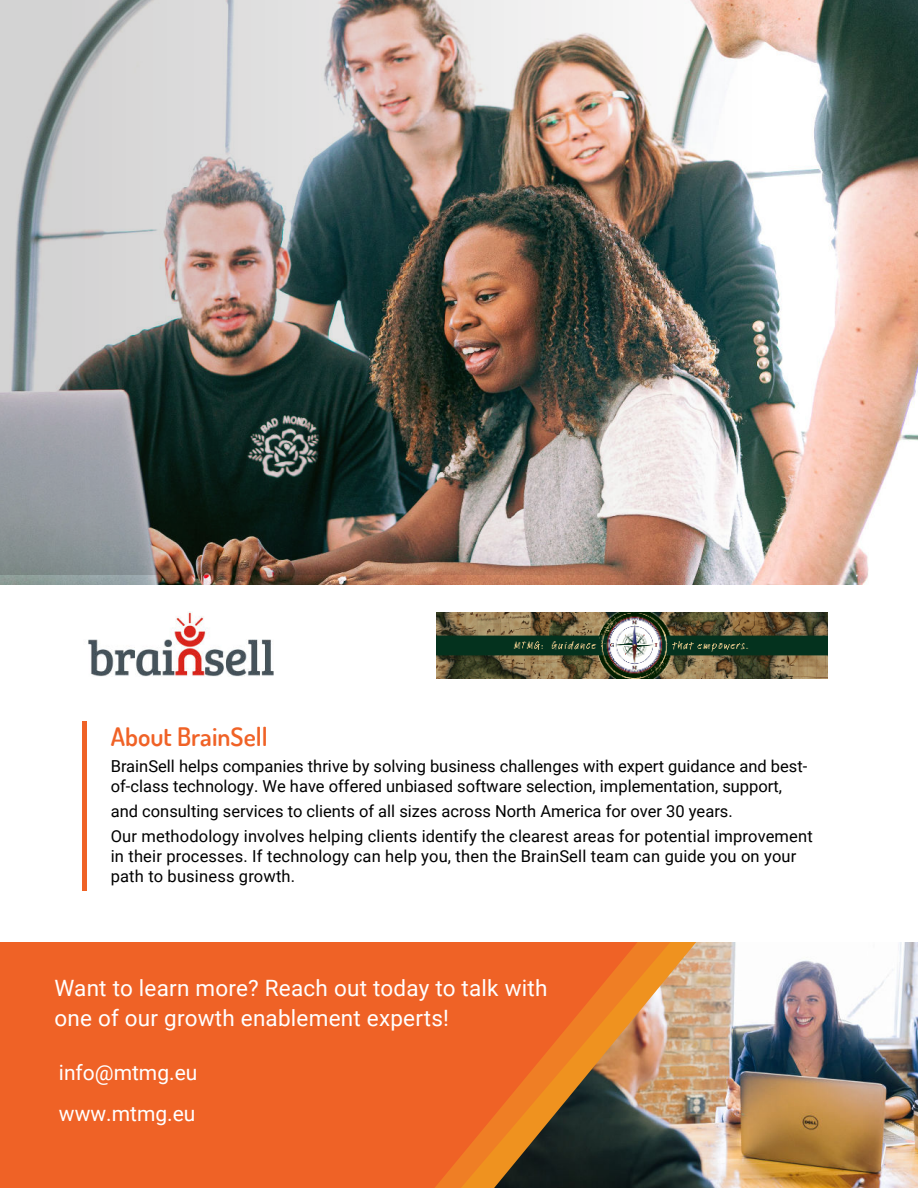
<style>
.page{position:relative;width:918px;height:1188px;background:#fff}
.page>*{position:absolute;margin:0;border:0;box-sizing:border-box;transform-origin:0 0}
.t1{font:600 25.5px "Dosis";color:#f06226}
.t2{font:22.5px/30px "Roboto";letter-spacing:.01em;color:#fff}
.t3{font:21px/40.8px "Roboto";color:#fff}
.t4{font:16.5px/19.8px "Roboto";color:#000}
</style>
<div class="page">
<img style="left:758px;top:942px;width:160px;height:246px">
<img style="left:736px;top:1023px;width:22px;height:165px">
<div style="left:0;top:942px;width:313px;height:246px;background:#ef6226"></div>
<img style="left:701px;top:942px;width:35px;height:246px">
<svg style="left:313px;top:942px;width:388px;height:246px;background:#cb6731"></svg>
<img style="left:88px;top:612px;width:186px;height:65px">
<hr style="left:83px;top:722px;width:4px;height:169px;background:#ef6226">
<img style="left:0;top:0;width:918px;height:575px">
<img style="left:437px;top:613px;width:391px;height:66px">
<h1 class="t1" style="left:111px;top:722px;width:158px">About BrainSell</h1>
<p class="t4" style="left:111px;top:756px;width:698px">BrainSell helps companies thrive by solving business challenges with expert guidance and best&shy;of-class technology. We have offered unbiased software selection, implementation, support,</p>
<p class="t4" style="left:111px;top:797px;width:704px;line-height:25.3px">and consulting services to clients of all sizes across North America for over 30 years.<br>Our methodology involves helping clients identify the clearest areas for potential improvement</p>
<p class="t4" style="left:111px;top:845px;width:687px">in their processes. If technology can help you, then the BrainSell team can guide you on your path to business growth.</p>
<h2 class="t2" style="left:54px;top:972px;width:495px">Want to learn more? Reach out today to talk with one of our growth enablement experts!</h2>
<p class="t3" style="left:59px;top:1052px;width:140px">info@mtmg.eu www.mtmg.eu</p>
</div>
